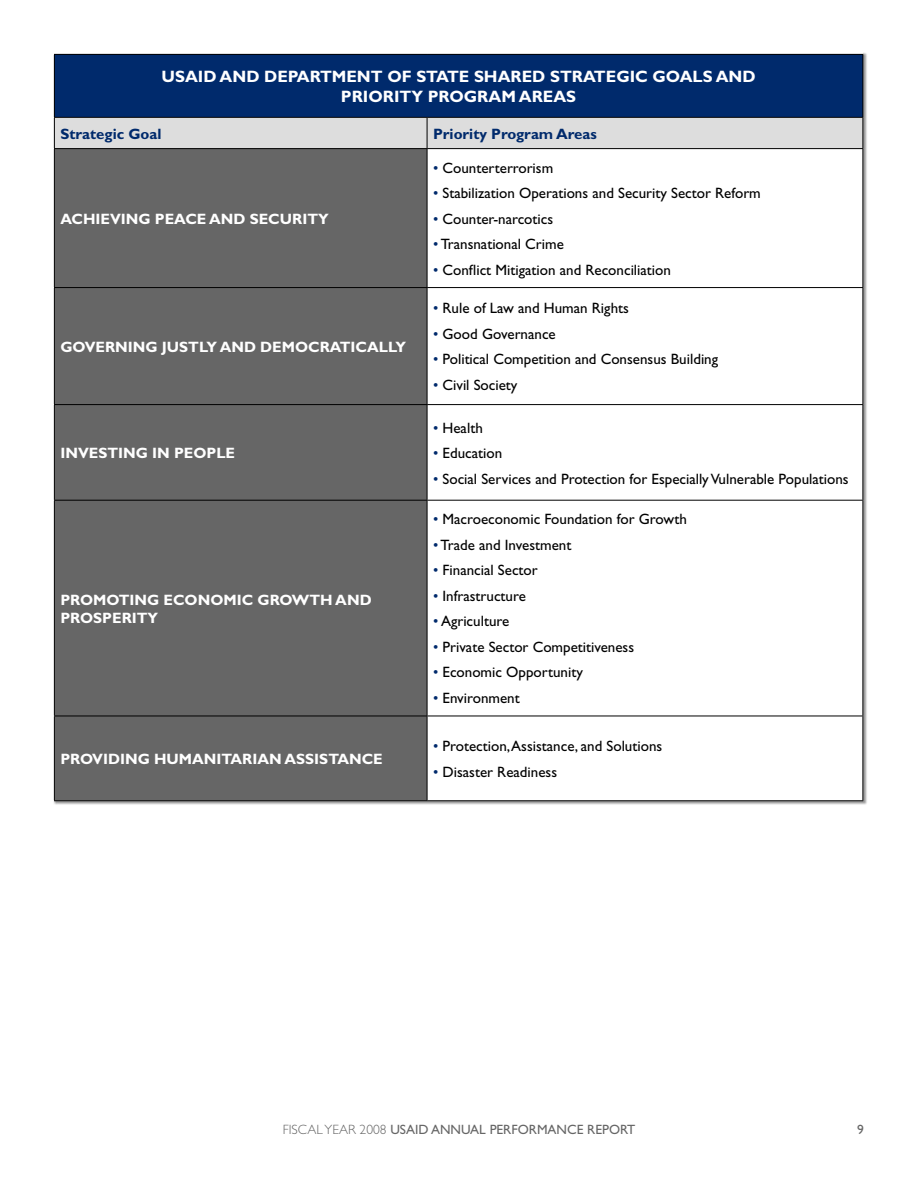
<style>
.page{position:relative;width:918px;height:1188px;background:#fff}
.page>*{position:absolute;margin:0;border:0;box-sizing:border-box;transform-origin:0 0}
.t1{font:700 16.5px/19.8px "Gill Sans";color:#fff}
.t2{font:15px "Gill Sans";color:#000}
.t3{font:700 15px "Gill Sans";color:#fff}
.t4{font:700 15px "Gill Sans";color:#002a6c}
.t5{font:13.5px "Gill Sans";color:#666}
.s1{color:#002a6c}
.s2{font-weight:300}
</style>
<div class="page">
<div style="left:53px;top:52px;width:820px;height:759px;background:#000;opacity:.4"></div>
<div style="left:53px;top:52px;width:810px;height:749px;background:#fff"></div>
<div style="left:54px;top:54px;width:809px;height:63px;background:#002a6c"></div>
<div style="left:55px;top:118px;width:807px;height:30px;background:#ddd"></div>
<div style="left:55px;top:149px;width:372px;height:651px;background:#666"></div>
<hr style="left:54px;top:54px;width:373px;height:1px;background:#000">
<hr style="left:54px;top:55px;width:1px;height:62px;background:#000">
<hr style="left:427px;top:54px;width:436px;height:1px;background:#000">
<hr style="left:862px;top:55px;width:1px;height:62px;background:#000">
<hr style="left:54px;top:117px;width:373px;height:1px;background:#000">
<hr style="left:54px;top:118px;width:1px;height:30px;background:#000">
<hr style="left:427px;top:117px;width:436px;height:1px;background:#000">
<hr style="left:427px;top:118px;width:1px;height:30px;background:#000">
<hr style="left:862px;top:118px;width:1px;height:30px;background:#000">
<hr style="left:427px;top:148px;width:436px;height:1px;background:#000">
<hr style="left:862px;top:149px;width:1px;height:138px;background:#000">
<hr style="left:427px;top:287px;width:436px;height:1px;background:#000">
<hr style="left:862px;top:288px;width:1px;height:116px;background:#000">
<hr style="left:427px;top:404px;width:436px;height:1px;background:#000">
<hr style="left:862px;top:405px;width:1px;height:95px;background:#000">
<hr style="left:427px;top:500px;width:436px;height:1px;background:#000">
<hr style="left:862px;top:501px;width:1px;height:215px;background:#000">
<hr style="left:427px;top:716px;width:436px;height:1px;background:#000">
<hr style="left:862px;top:716px;width:1px;height:84px;background:#000">
<hr style="left:427px;top:800px;width:436px;height:1px;background:#000">
<hr style="left:54px;top:148px;width:373px;height:1px;background:#000">
<hr style="left:54px;top:149px;width:1px;height:138px;background:#000">
<hr style="left:427px;top:149px;width:1px;height:138px;background:#000">
<hr style="left:54px;top:287px;width:373px;height:1px;background:#000">
<hr style="left:54px;top:288px;width:1px;height:116px;background:#000">
<hr style="left:427px;top:288px;width:1px;height:116px;background:#000">
<hr style="left:54px;top:404px;width:373px;height:1px;background:#000">
<hr style="left:54px;top:405px;width:1px;height:95px;background:#000">
<hr style="left:427px;top:405px;width:1px;height:95px;background:#000">
<hr style="left:54px;top:500px;width:373px;height:1px;background:#000">
<hr style="left:54px;top:501px;width:1px;height:215px;background:#000">
<hr style="left:427px;top:501px;width:1px;height:215px;background:#000">
<hr style="left:54px;top:716px;width:373px;height:1px;background:#000">
<hr style="left:54px;top:716px;width:1px;height:84px;background:#000">
<hr style="left:427px;top:716px;width:1px;height:84px;background:#000">
<hr style="left:54px;top:800px;width:373px;height:1px;background:#000">
<p class="t1" style="left:162px;top:67px;width:198px">USAID AND DEPARTMENT</p>
<p class="t1" style="left:341px;top:67px;width:416px;text-indent:46px">OF STATE SHARE D STRATEGIC GOALS AND<br>PRIORITY PROGRAM AREAS</p>
<p class="t4" style="left:60px;top:125px;width:103px">STRATEGIC GOAL</p>
<p class="t4" style="left:433px;top:125px;width:165px">PRIORITY PROGRAM AREAS</p>
<p class="t3" style="left:60px;top:210px;width:267px">ACHI EVI NG PEACE AND SECURITY</p>
<p class="t3" style="left:60px;top:338px;width:301px">GOVERNI NG JUSTLY AND DEMOCRATICALLY</p>
<p class="t3" style="left:60px;top:444px;width:176px">INVESTI NG I N PEOPLE</p>
<p class="t3" style="left:60px;top:591px;width:174px">PROMOTI NG ECONOMIC</p>
<p class="t3" style="left:257px;top:591px;width:112px">GROWTH AND</p>
<p class="t3" style="left:60px;top:609px;width:96px">PROSPERITY</p>
<p class="t3" style="left:60px;top:750px;width:41px">PROVIDI</p>
<p class="t3" style="left:125px;top:750px;width:43px">NG HUMA</p>
<p class="t3" style="left:204px;top:750px;width:102px">NITARIAN ASSIS</p>
<p class="t3" style="left:328px;top:750px;width:56px">TANCE</p>
<p class="t2" style="left:433px;top:159px;width:122px"><span class="s1">•</span> Counterterrorism</p>
<p class="t2" style="left:433px;top:185px;width:329px"><span class="s1">•</span> Stabilization Operations and Security Sector Reform</p>
<p class="t2" style="left:433px;top:210px;width:122px"><span class="s1">•</span> Counter-narcotics</p>
<p class="t2" style="left:433px;top:236px;width:132px"><span class="s1">•</span> Transnational Crime</p>
<p class="t2" style="left:433px;top:261px;width:239px"><span class="s1">•</span> Conflict Mitigation and Reconciliation</p>
<p class="t2" style="left:433px;top:300px;width:197px"><span class="s1">•</span> Rule of Law and Human Rights</p>
<p class="t2" style="left:433px;top:325px;width:124px"><span class="s1">•</span> Good Governance</p>
<p class="t2" style="left:433px;top:351px;width:287px"><span class="s1">•</span> Political Competition and Consensus Building</p>
<p class="t2" style="left:433px;top:376px;width:86px"><span class="s1">•</span> Civil Society</p>
<p class="t2" style="left:433px;top:419px;width:51px"><span class="s1">•</span> Health</p>
<p class="t2" style="left:433px;top:444px;width:71px"><span class="s1">•</span> Education</p>
<p class="t2" style="left:433px;top:470px;width:417px"><span class="s1">•</span> Social Services and Protection for Especially Vulnerable Populations</p>
<p class="t2" style="left:433px;top:511px;width:255px"><span class="s1">•</span> Macroeconomic Foundation for Growth</p>
<p class="t2" style="left:433px;top:536px;width:140px"><span class="s1">•</span> Trade and Investment</p>
<p class="t2" style="left:433px;top:562px;width:106px"><span class="s1">•</span> Financial Sector</p>
<p class="t2" style="left:433px;top:587px;width:94px"><span class="s1">•</span> Infrastructure</p>
<p class="t2" style="left:433px;top:613px;width:78px"><span class="s1">•</span> Agriculture</p>
<p class="t2" style="left:433px;top:638px;width:203px"><span class="s1">•</span> Private Sector Competitiveness</p>
<p class="t2" style="left:433px;top:664px;width:151px"><span class="s1">•</span> Economic Opportunity</p>
<p class="t2" style="left:433px;top:689px;width:88px"><span class="s1">•</span> Environment</p>
<p class="t2" style="left:433px;top:738px;width:231px"><span class="s1">•</span> Protection, Assistance, and Solutions</p>
<p class="t2" style="left:433px;top:763px;width:126px"><span class="s1">•</span> Disaster Readiness</p>
<p class="t5" style="left:283px;top:1122px;width:354px"><span class="s2">FISCAL YEAR 2008</span> USAID ANNUAL PERFORMANCE REPORT</p>
<p class="t5" style="left:857px;top:1121px;width:8px">9</p>
</div>
